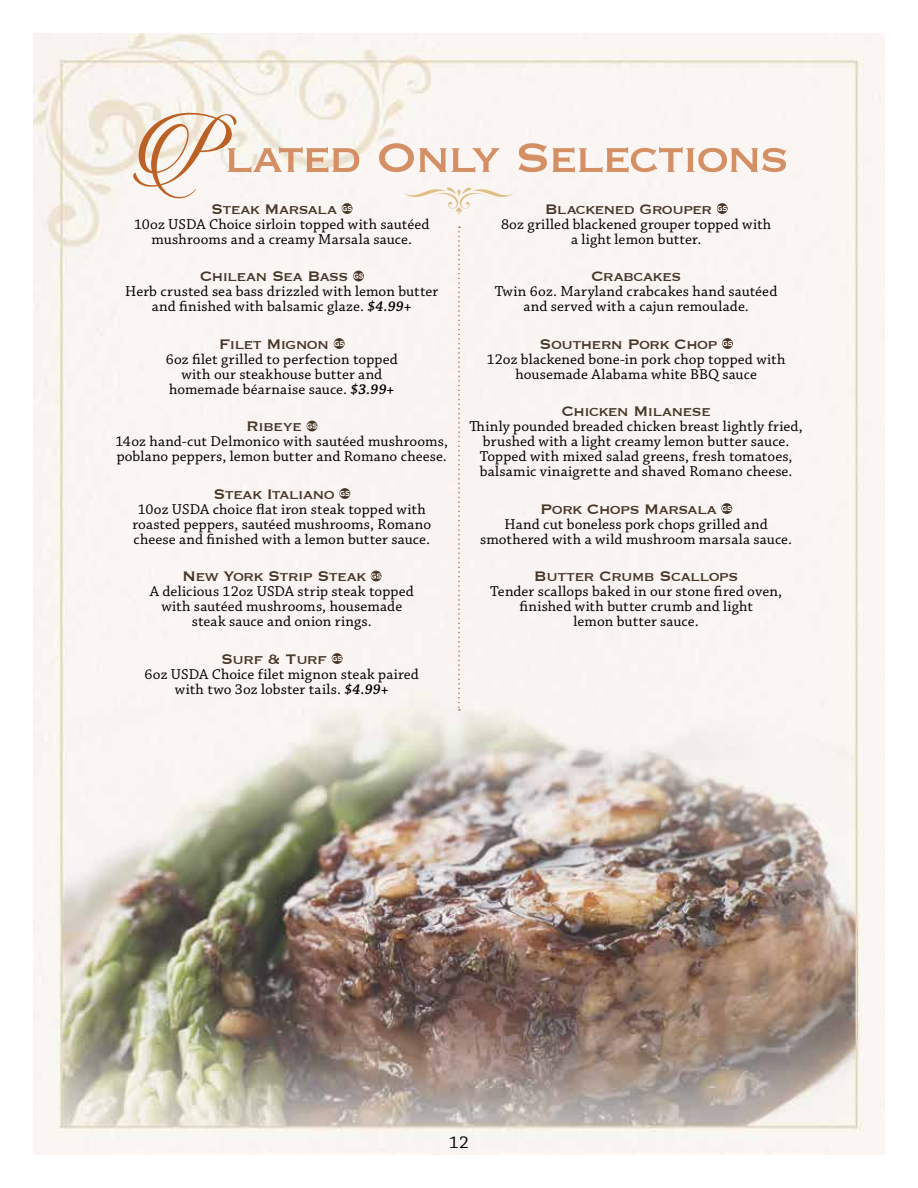
<style>
.page{position:relative;width:918px;height:1188px;background:#fff}
.page>*{position:absolute;margin:0;border:0;box-sizing:border-box;transform-origin:0 0}
.t1{font:54px "Copperplate";letter-spacing:-.055em;color:#d58f64}
.t2{font:18px "Copperplate";letter-spacing:-.04em;color:#483729}
.t3{font:18px "Chaparral Pro Capt";color:#000}
.t4{font:15px/15px "Chaparral Pro Capt";letter-spacing:.005em;color:#000;text-align:center}
.s1{font-family:"Candlescript Pro";font-size:95.7px;color:#bb6125}
.s2{font-family:"Chaparral Pro";font-weight:600;font-style:italic}
</style>
<div class="page">
<img style="left:34px;top:34px;width:850px;height:1120px">
<svg style="left:342px;top:203px;width:10px;height:11px"></svg>
<svg style="left:353px;top:271px;width:11px;height:10px"></svg>
<svg style="left:334px;top:338px;width:11px;height:11px"></svg>
<svg style="left:307px;top:421px;width:10px;height:10px"></svg>
<svg style="left:339px;top:488px;width:11px;height:11px"></svg>
<svg style="left:371px;top:571px;width:11px;height:10px"></svg>
<svg style="left:332px;top:653px;width:11px;height:11px"></svg>
<svg style="left:717px;top:203px;width:11px;height:11px"></svg>
<svg style="left:722px;top:338px;width:11px;height:11px"></svg>
<svg style="left:721px;top:503px;width:11px;height:11px"></svg>
<svg style="left:458px;top:226px;width:2px;height:485px"></svg>
<svg style="left:403px;top:184px;width:112px;height:30px"></svg>
<h1 class="t1" style="left:128px;top:122px;width:663px"><span class="s1">P</span>lated Only Selections</h1>
<p class="t2" style="left:211px;top:197px;width:127px">Steak Marsala</p>
<p class="t4" style="left:134px;top:217px;width:297px">10oz USDA Choice sirloin topped with sautéed mushrooms and a creamy Marsala sauce.</p>
<p class="t2" style="left:200px;top:265px;width:150px">Chilean Sea Bass</p>
<p class="t4" style="left:125px;top:285px;width:315px">Herb crusted sea bass drizzled with lemon butter and finished with balsamic glaze. <span class="s2">$4.99+</span></p>
<p class="t2" style="left:219px;top:332px;width:112px">Filet Mignon</p>
<p class="t4" style="left:166px;top:352px;width:234px">6oz filet grilled to perfection topped with our steakhouse butter and homemade béarnaise sauce. <span class="s2">$3.99+</span></p>
<p class="t2" style="left:246px;top:415px;width:57px">Ribeye</p>
<p class="t4" style="left:116px;top:435px;width:334px;text-align:left">14oz hand-cut Delmonico with sautéed mushrooms, poblano peppers, lemon butter and Romano cheese.</p>
<p class="t2" style="left:213px;top:482px;width:123px">Steak Italiano</p>
<p class="t4" style="left:133px;top:502px;width:300px">10oz USDA choice flat iron steak topped with roasted peppers, sautéed mushrooms, Romano cheese and finished with a lemon butter sauce.</p>
<p class="t2" style="left:182px;top:565px;width:186px">New York Strip Steak</p>
<p class="t4" style="left:150px;top:585px;width:265px">A delicious 12oz USDA strip steak topped with sautéed mushrooms, housemade steak sauce and onion rings.</p>
<p class="t2" style="left:221px;top:647px;width:108px">Surf &amp; Turf</p>
<p class="t4" style="left:145px;top:667px;width:276px">6oz USDA Choice filet mignon steak paired with two 3oz lobster tails. <span class="s2">$4.99+</span></p>
<p class="t2" style="left:545px;top:197px;width:169px">Blackened Grouper</p>
<p class="t4" style="left:501px;top:217px;width:272px">8oz grilled blackened grouper topped with a light lemon butter.</p>
<p class="t2" style="left:591px;top:265px;width:92px">Crabcakes</p>
<p class="t4" style="left:495px;top:285px;width:284px">Twin 6oz. Maryland crabcakes hand sautéed and served with a cajun remoulade.</p>
<p class="t2" style="left:539px;top:332px;width:180px">Southern Pork Chop</p>
<p class="t4" style="left:487px;top:352px;width:300px">12oz blackened bone-in pork chop topped with housemade Alabama white BBQ sauce</p>
<p class="t2" style="left:561px;top:400px;width:151px">Chicken Milanese</p>
<p class="t4" style="left:469px;top:420px;width:335px">Thinly pounded breaded chicken breast lightly fried, brushed with a light creamy lemon butter sauce.<br>Topped with mixed salad greens, fresh tomatoes, balsamic vinaigrette and shaved Romano cheese.</p>
<p class="t2" style="left:540px;top:497px;width:178px">Pork Chops Marsala</p>
<p class="t4" style="left:480px;top:517px;width:313px">Hand cut boneless pork chops grilled and smothered with a wild mushroom marsala sauce.</p>
<p class="t2" style="left:534px;top:565px;width:206px">Butter Crumb Scallops</p>
<p class="t4" style="left:490px;top:585px;width:293px">Tender scallops baked in our stone fired oven, finished with butter crumb and light<br>lemon butter sauce.</p>
<p class="t3" style="left:449px;top:1132px;width:21px">12</p>
</div>
